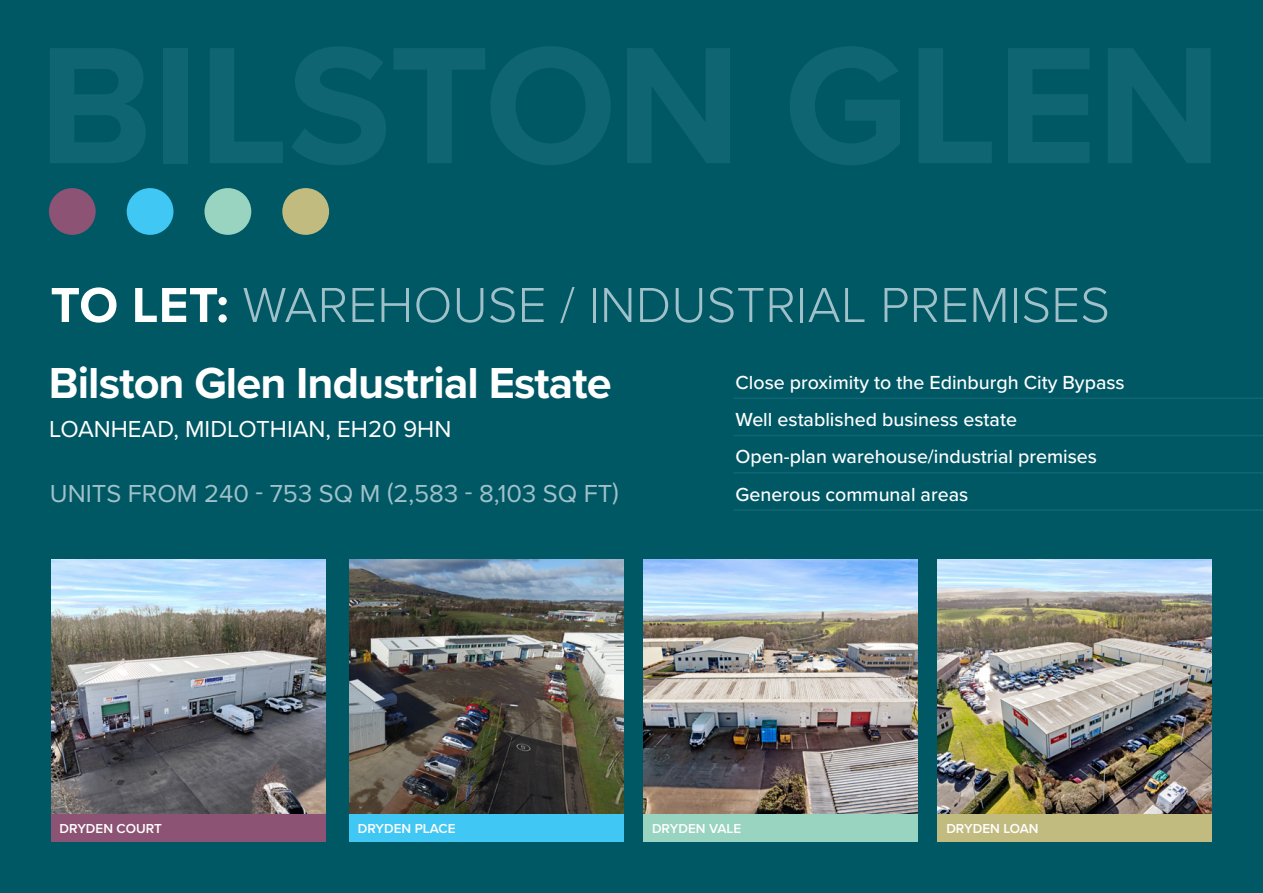
<style>
.page{position:relative;width:1263px;height:893px;background:#005865}
.page>*{position:absolute;margin:0;border:0;box-sizing:border-box;transform-origin:0 0}
.t1{font:300 51px "Proxima Nova";letter-spacing:.005em;color:#a0c1c9}
.t2{font:700 45px "Proxima Nova";letter-spacing:-.02em;color:#fff}
.t3{font:25.5px "Proxima Nova";color:#a0c1c9}
.t4{font:24px "Proxima Nova";color:#fff}
.t5{font:500 19.65px "Proxima Nova";color:#fff}
.t6{font:600 13.5px "Proxima Nova";color:#fff}
.s1{font-weight:700;color:#fff}
</style>
<div class="page">
<div style="left:49px;top:188px;width:47px;height:47px;background:#8d5374;border-radius:50%"></div>
<div style="left:127px;top:188px;width:46px;height:47px;background:#40c7f4;border-radius:50%"></div>
<div style="left:204px;top:188px;width:47px;height:47px;background:#98d4c0;border-radius:50%"></div>
<div style="left:282px;top:188px;width:47px;height:47px;background:#c1bb80;border-radius:50%"></div>
<hr style="left:733px;top:397px;width:530px;height:2px;background:#106573">
<hr style="left:733px;top:435px;width:530px;height:1px;background:#106573">
<hr style="left:733px;top:472px;width:530px;height:2px;background:#106573">
<hr style="left:733px;top:509px;width:530px;height:2px;background:#106573">
<img style="left:349px;top:559px;width:274px;height:255px">
<img style="left:643px;top:559px;width:275px;height:255px">
<img style="left:938px;top:559px;width:274px;height:255px">
<img style="left:51px;top:559px;width:274px;height:255px">
<div style="left:51px;top:814px;width:274px;height:28px;background:#8d5374"></div>
<div style="left:349px;top:814px;width:274px;height:28px;background:#40c7f4"></div>
<div style="left:643px;top:814px;width:275px;height:28px;background:#98d4c0"></div>
<div style="left:938px;top:814px;width:274px;height:28px;background:#c1bb80"></div>
<p class="t1" style="left:50px;top:267px;width:1061px"><span class="s1">TO LET:</span> WAREHOUSE / INDUSTRIAL PREMISES</p>
<p class="t2" style="left:49px;top:349px;width:564px">Bilston Glen Industrial Estate</p>
<p class="t4" style="left:49px;top:411px;width:404px">LOANHEAD, MIDLOTHIAN, EH20 9HN</p>
<p class="t3" style="left:50px;top:474px;width:570px">UNITS FROM 240 - 753 SQ M (2,583 - 8,103 SQ FT)</p>
<p class="t5" style="left:736px;top:368px;width:391px">Close proximity to the Edinburgh City Bypass</p>
<p class="t5" style="left:736px;top:405px;width:283px">Well established business estate</p>
<p class="t5" style="left:736px;top:442px;width:363px">Open-plan warehouse/industrial premises</p>
<p class="t5" style="left:736px;top:479px;width:234px">Generous communal areas</p>
<p class="t6" style="left:60px;top:819px;width:104px">DRYDEN COURT</p>
<p class="t6" style="left:358px;top:819px;width:99px">DRYDEN PLACE</p>
<p class="t6" style="left:652px;top:819px;width:91px">DRYDEN VALE</p>
<p class="t6" style="left:946px;top:819px;width:94px">DRYDEN LOAN</p>
</div>
